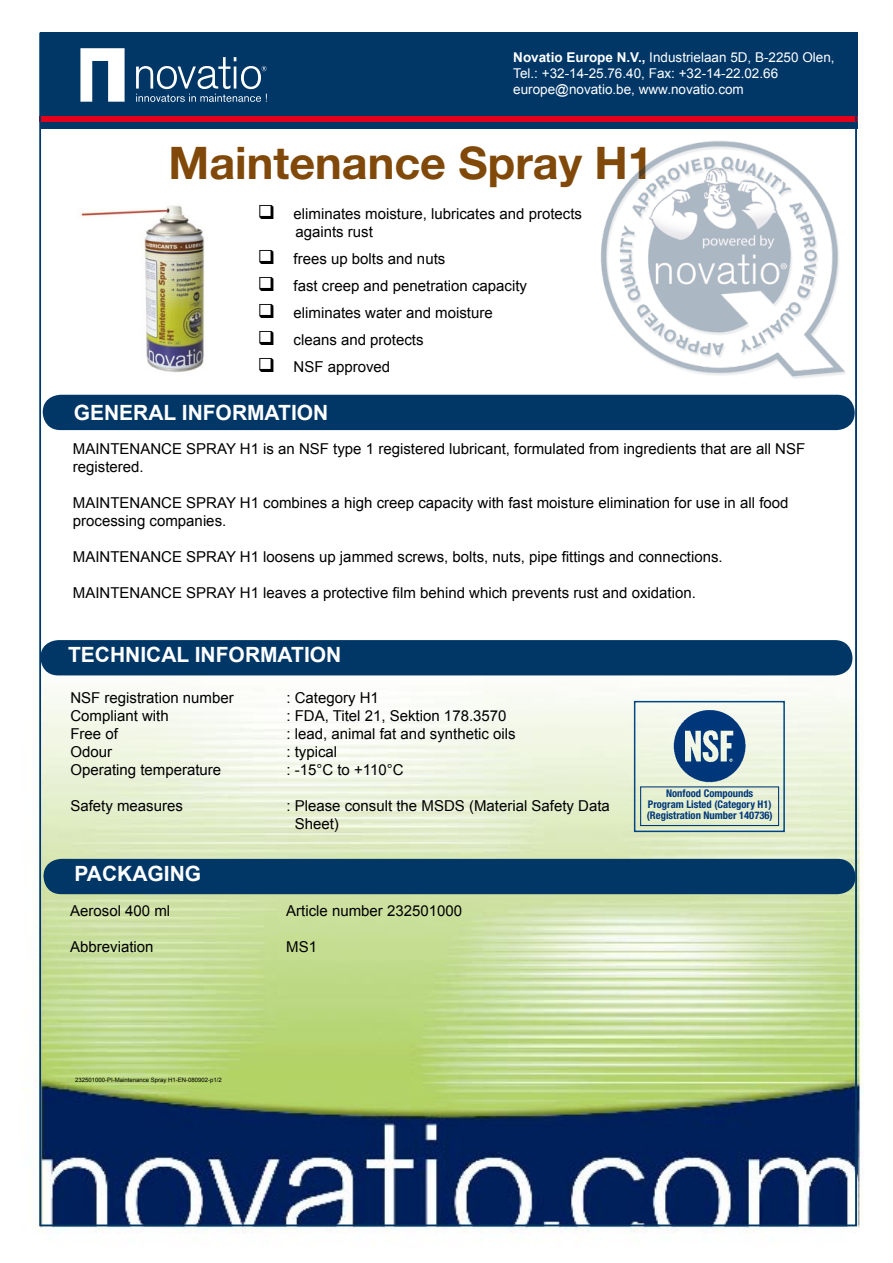
<style>
.page{position:relative;width:893px;height:1263px;background:#fff}
.page>*{position:absolute;margin:0;border:0;box-sizing:border-box;transform-origin:0 0}
.t1{font:700 45px "Helvetica Neue LT Std";color:#814909}
.t2{font:700 21px "Arial";color:#fff}
.t3{font:15px/18px "Arial";color:#000}
.t4{font:13.5px/16.2px "Arial";color:#fff}
.t5{font:700 condensed 10.5px/10.9px "Helvetica Neue LT Std";color:#00377a;text-align:center}
.t6{font:6px "Arial";color:#000}
.s1{font-weight:700}
</style>
<div class="page">
<img style="left:24px;top:33px;width:839px;height:1199px">
<div style="left:40px;top:32px;width:818px;height:97px;background:#003767"></div>
<svg style="left:80px;top:48px;width:45px;height:54px"></svg>
<svg style="left:136px;top:57px;width:131px;height:45px"></svg>
<div style="left:40px;top:117px;width:818px;height:5px;background:#e2001a"></div>
<img style="left:591px;top:130px;width:259px;height:259px">
<div style="left:43px;top:395px;width:812px;height:35px;background:#003767;border-radius:18px"></div>
<div style="left:40px;top:640px;width:812px;height:35px;background:#003767;border-radius:18px"></div>
<div style="left:43px;top:859px;width:812px;height:35px;background:#003767;border-radius:18px"></div>
<img style="left:78px;top:198px;width:127px;height:180px">
<img style="left:637px;top:704px;width:145px;height:79px">
<div style="left:640px;top:786px;width:139px;height:40px;border:1px solid #00377a"></div>
<div style="left:634px;top:701px;width:151px;height:131px;border:2px solid #004585"></div>
<p class="t4" style="left:513px;top:49px;width:323px"><span class="s1">Novatio Europe N.V.,</span> Industrielaan 5D, B-2250 Olen,<br>Tel.: +32-14-25.76.40, Fax: +32-14-22.02.66 europe@novatio.be, www.novatio.com</p>
<h1 class="t1" style="left:169px;top:135px;width:486px">Maintenance Spray H1</h1>
<p class="t3" style="left:295px;top:204px;width:288px;text-indent:-38px">❑ eliminates moisture, lubricates and protects againts rust</p>
<p class="t3" style="left:258px;top:249px;width:189px">❑ frees up bolts and nuts</p>
<p class="t3" style="left:258px;top:276px;width:271px">❑ fast creep and penetration capacity</p>
<p class="t3" style="left:258px;top:303px;width:236px">❑ eliminates water and moisture</p>
<p class="t3" style="left:258px;top:330px;width:167px">❑ cleans and protects</p>
<p class="t3" style="left:258px;top:357px;width:134px">❑ NSF approved</p>
<h2 class="t2" style="left:74px;top:399px;width:256px">GENERAL INFORMATION</h2>
<p class="t3" style="left:73px;top:440px;width:734px">MAINTENANCE SPRAY H1 is an NSF type 1 registered lubricant, formulated from ingredients that are all NSF registered.</p>
<p class="t3" style="left:73px;top:494px;width:717px">MAINTENANCE SPRAY H1 combines a high creep capacity with fast moisture elimination for use in all food processing companies.</p>
<p class="t3" style="left:73px;top:548px;width:651px">MAINTENANCE SPRAY H1 loosens up jammed screws, bolts, nuts, pipe fittings and connections.</p>
<p class="t3" style="left:73px;top:584px;width:625px">MAINTENANCE SPRAY H1 leaves a protective film behind which prevents rust and oxidation.</p>
<h2 class="t2" style="left:68px;top:641px;width:275px">TECHNICAL INFORMATION</h2>
<p class="t3" style="left:70px;top:689px;width:165px">NSF registration number</p>
<p class="t3" style="left:286px;top:689px;width:94px">: Category H1</p>
<p class="t3" style="left:70px;top:707px;width:100px">Compliant with</p>
<p class="t3" style="left:286px;top:707px;width:222px">: FDA, Titel 21, Sektion 178.3570</p>
<p class="t3" style="left:70px;top:725px;width:49px">Free of</p>
<p class="t3" style="left:286px;top:725px;width:231px">: lead, animal fat and synthetic oils</p>
<p class="t3" style="left:70px;top:743px;width:43px">Odour</p>
<p class="t3" style="left:286px;top:743px;width:52px">: typical</p>
<p class="t3" style="left:70px;top:761px;width:152px">Operating temperature</p>
<p class="t3" style="left:286px;top:761px;width:119px">: -15°C to +110°C</p>
<p class="t3" style="left:70px;top:797px;width:114px">Safety measures</p>
<p class="t3" style="left:295px;top:797px;width:317px;text-indent:-8px">: Please consult the MSDS (Material Safety Data<br>Sheet)</p>
<h2 class="t2" style="left:74px;top:860px;width:128px">PACKAGING</h2>
<p class="t3" style="left:70px;top:901px;width:102px">Aerosol 400 ml</p>
<p class="t3" style="left:286px;top:901px;width:177px">Article number 232501000</p>
<p class="t3" style="left:70px;top:937px;width:85px">Abbreviation</p>
<p class="t3" style="left:286px;top:937px;width:32px">MS1</p>
<p class="t5" style="left:647px;top:788px;width:127px">Nonfood Compounds<br>Program Listed (Category H1) (Registration Number 140736)</p>
<p class="t6" style="left:75px;top:1076px;width:148px">232501000-PI-Maintenance Spray H1-EN-080902-p1/2</p>
</div>
